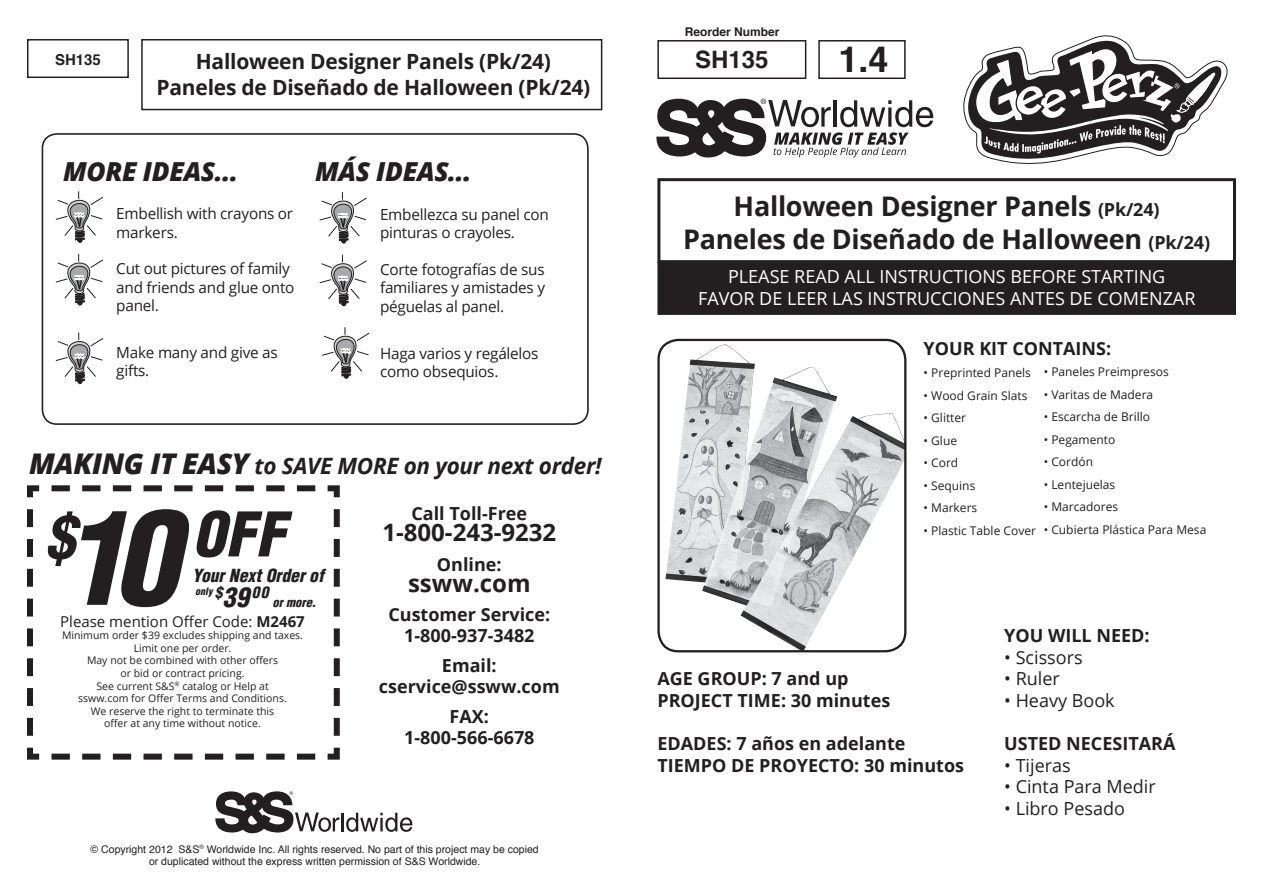
<style>
.page{position:relative;width:1263px;height:893px;background:#fff}
.page>*{position:absolute;margin:0;border:0;box-sizing:border-box;transform-origin:0 0}
.t1{font:italic 900 condensed 127.5px "Helvetica";color:#231f20}
.t2{font:italic 900 condensed 60px "Helvetica";color:#231f20}
.t3{font:700 36px "Helvetica";color:#231f20}
.t4{font:700 27px/32.4px "Open Sans";letter-spacing:-.01em;color:#231f20;text-align:center}
.t5{font:italic 800 26.25px "Open Sans";letter-spacing:-.015em;color:#231f20}
.t6{font:700 24px "Open Sans";color:#231f20}
.t7{font:700 24px "Helvetica";color:#231f20}
.t8{font:italic 700 22.5px "Open Sans";letter-spacing:-.015em;color:#231f20}
.t9{font:700 21px/25.2px "Open Sans";letter-spacing:-.01em;color:#231f20;text-align:center}
.t10{font:700 18px/21px "Open Sans";color:#231f20;text-align:center}
.t11{font:18px/21.6px "Open Sans";color:#fff;text-align:center}
.t12{font:18px "Open Sans";color:#231f20}
.t13{font:italic 900 condensed 17.7px "Helvetica";color:#231f20}
.t14{font:italic 900 condensed 15.45px "Helvetica";color:#231f20}
.t15{font:15.3px/18.3px "Open Sans";letter-spacing:-.015em;color:#231f20}
.t16{font:15px "Open Sans";color:#231f20}
.t17{font:700 15px "Helvetica";color:#231f20}
.t18{font:italic 900 condensed 12.6px "Helvetica";color:#231f20}
.t19{font:12px "Open Sans";color:#231f20}
.t20{font:700 12px "Helvetica";color:#231f20}
.t21{font:10.5px/12.6px "Open Sans";color:#231f20;text-align:center}
.t22{font:10.5px/12.6px "Helvetica";color:#231f20;text-align:center}
.t23{font:italic 900 condensed 10.05px "Helvetica";color:#231f20}
.t24{font:5.1px "Helvetica";color:#231f20}
.s1{font-weight:800;font-size:28.5px}
.s2{font-size:26.4px}
.s3{font-weight:700}
.s4{font-size:18px}
</style>
<div class="page">
<div style="left:27px;top:39px;width:102px;height:39px;border:2px solid #231f20"></div>
<svg style="left:27px;top:485px;width:313px;height:275px"></svg>
<div style="left:657px;top:40px;width:149px;height:39px;border:2px solid #231f20"></div>
<div style="left:818px;top:40px;width:88px;height:39px;border:2px solid #231f20"></div>
<svg style="left:963px;top:35px;width:264px;height:129px"></svg>
<div style="left:657px;top:178px;width:579px;height:85px;border:3px solid #231f20"></div>
<div style="left:659px;top:263px;width:575px;height:50px;background:#231f20"></div>
<div style="left:657px;top:262px;width:579px;height:53px;border:3px solid #231f20"></div>
<svg style="left:656px;top:99px;width:277px;height:58px"></svg>
<div style="left:141px;top:39px;width:461px;height:71px;border:2px solid #231f20"></div>
<div style="left:42px;top:133px;width:547px;height:292px;border:2px solid #231f20;border-radius:14px"></div>
<svg style="left:55px;top:191px;width:48px;height:52px"></svg>
<svg style="left:55px;top:254px;width:48px;height:52px"></svg>
<svg style="left:215px;top:791px;width:197px;height:43px"></svg>
<svg style="left:319px;top:192px;width:48px;height:52px"></svg>
<svg style="left:319px;top:255px;width:48px;height:52px"></svg>
<svg style="left:55px;top:332px;width:48px;height:53px"></svg>
<svg style="left:322px;top:327px;width:48px;height:52px"></svg>
<img style="left:665px;top:344px;width:240px;height:307px">
<div style="left:657px;top:339px;width:249px;height:313px;border:2px solid #231f20;border-radius:20px"></div>
<p class="t20" style="left:685px;top:23px;width:96px">Reorder Number</p>
<h3 class="t17" style="left:55px;top:48px;width:47px">SH135</h3>
<h3 class="t7" style="left:695px;top:40px;width:75px">SH135</h3>
<h3 class="t3" style="left:838px;top:31px;width:52px">1.4</h3>
<h3 class="t9" style="left:156px;top:49px;width:435px">Halloween Designer Panels (Pk/24)<br>Paneles de Diseñado de Halloween (Pk/24)</h3>
<h3 class="t5" style="left:63px;top:151px;width:176px">MORE IDEAS...</h3>
<h3 class="t15" style="left:116px;top:204px;width:178px">Embellish with crayons or markers.</h3>
<h3 class="t15" style="left:116px;top:259px;width:180px">Cut out pictures of family and friends and glue onto panel.</h3>
<h3 class="t15" style="left:116px;top:343px;width:163px">Make many and give as gifts.</h3>
<h3 class="t5" style="left:315px;top:151px;width:158px">MÁS IDEAS...</h3>
<h3 class="t15" style="left:380px;top:205px;width:170px">Embellezca su panel con pinturas o crayoles.</h3>
<h3 class="t15" style="left:380px;top:260px;width:167px;text-align:justify">Corte fotografías de sus familiares y amistades y péguelas al panel.</h3>
<h3 class="t15" style="left:380px;top:344px;width:160px">Haga varios y regálelos como obsequios.</h3>
<h3 class="t8" style="left:29px;top:450px;width:574px"><span class="s1">MAKING IT EASY</span> to Save More on your next order!</h3>
<h1 class="t1" style="left:63px;top:479px;width:116px">10</h1>
<h3 class="t10" style="left:411px;top:503px;width:117px">Call Toll-Free</h3>
<h2 class="t2" style="left:192px;top:497px;width:95px">OFF</h2>
<h2 class="t2" style="left:45px;top:499px;width:31px">$</h2>
<h3 class="t6" style="left:382px;top:515px;width:175px">1-800-243-9232</h3>
<h3 class="t10" style="left:437px;top:553px;width:66px">Online:</h3>
<h3 class="t6" style="left:408px;top:566px;width:124px">ssww.com</h3>
<h3 class="t10" style="left:388px;top:604px;width:163px">Customer Service:<br>1-800-937-3482</h3>
<h3 class="t10" style="left:379px;top:655px;width:182px">Email: cservice@ssww.com</h3>
<h3 class="t10" style="left:404px;top:705px;width:132px">FAX:<br>1-800-566-6678</h3>
<h3 class="t13" style="left:192px;top:564px;width:133px">Your Next Order of</h3>
<h3 class="t14" style="left:215px;top:583px;width:55px">$<span class="s2">39</span>00</h3>
<p class="t23" style="left:195px;top:585px;width:19px">only</p>
<p class="t18" style="left:272px;top:595px;width:45px">or more.</p>
<h3 class="t16" style="left:60px;top:611px;width:246px">Please mention Offer Code: <span class="s3">M2467</span></h3>
<p class="t21" style="left:62px;top:629px;width:242px">Minimum order $39 excludes shipping and taxes.<br>Limit one per order.<br>May not be combined with other offers<br>or bid or contract pricing.<br>See current S&amp;S<sup>®</sup> catalog or Help at<br>ssww.com for Offer Terms and Conditions.<br>We reserve the right to terminate this<br>offer at any time without notice.</p>
<p class="t24" style="left:290px;top:789px;width:5px">®</p>
<p class="t22" style="left:91px;top:843px;width:450px">© Copyright 2012 S&amp;S<sup>®</sup> Worldwide Inc. All rights reserved. No part of this project may be copied or duplicated without the express written permission of S&amp;S Worldwide.</p>
<h3 class="t4" style="left:683px;top:190px;width:529px">Halloween Designer Panels <span class="s4">(Pk/24)<br></span>Paneles de Diseñado de Halloween <span class="s4">(Pk/24)</span></h3>
<h3 class="t11" style="left:698px;top:265px;width:499px">PLEASE READ ALL INSTRUCTIONS BEFORE STARTING<br>FAVOR DE LEER LAS INSTRUCCIONES ANTES DE COMENZAR</h3>
<h3 class="t10" style="left:923px;top:337px;width:102px">Your kit contains</h3>
<h3 class="t10" style="left:1106px;top:337px;width:7px">:</h3>
<p class="t19" style="left:923px;top:365px;width:109px">• Preprinted Panels</p>
<p class="t19" style="left:923px;top:387px;width:105px">• Wood Grain Slats</p>
<p class="t19" style="left:923px;top:410px;width:44px">• Glitter</p>
<p class="t19" style="left:923px;top:432px;width:35px">• Glue</p>
<p class="t19" style="left:923px;top:455px;width:36px">• Cord</p>
<p class="t19" style="left:923px;top:477px;width:53px">• Sequins</p>
<p class="t19" style="left:923px;top:500px;width:55px">• Markers</p>
<p class="t19" style="left:923px;top:522px;width:114px">• Plastic Table Cover</p>
<p class="t19" style="left:1044px;top:364px;width:126px">• Paneles Preimpresos</p>
<p class="t19" style="left:1044px;top:386px;width:111px">• Varitas de Madera</p>
<p class="t19" style="left:1044px;top:409px;width:108px">• Escarcha de Brillo</p>
<p class="t19" style="left:1044px;top:431px;width:73px">• Pegamento</p>
<p class="t19" style="left:1044px;top:454px;width:51px">• Cordón</p>
<p class="t19" style="left:1044px;top:476px;width:73px">• Lentejuelas</p>
<p class="t19" style="left:1044px;top:499px;width:76px">• Marcadores</p>
<p class="t19" style="left:1044px;top:521px;width:164px">• Cubierta Plástica Para Mesa</p>
<h3 class="t10" style="left:657px;top:667px;width:193px;line-height:21.6px;text-align:left">AGE GROUP: 7 and up<br>Project</h3>
<h3 class="t10" style="left:737px;top:689px;width:22px">Time</h3>
<h3 class="t10" style="left:781px;top:689px;width:111px">: 30 minutes</h3>
<h3 class="t10" style="left:657px;top:732px;width:308px;line-height:21.6px;text-align:left">EDADES: 7 años en adelante<br>TIEMPO DE PROYECTO: 30 minutos</h3>
<h3 class="t10" style="left:1004px;top:625px;width:147px">You WILL NEED:</h3>
<h3 class="t12" style="left:1004px;top:645px;width:80px">• Scissors</h3>
<h3 class="t12" style="left:1004px;top:666px;width:57px">• Ruler</h3>
<h3 class="t12" style="left:1004px;top:688px;width:112px">• Heavy Book</h3>
<h3 class="t10" style="left:1004px;top:733px;width:173px">USTED NECESITARá</h3>
<h3 class="t12" style="left:1004px;top:753px;width:68px">• Tijeras</h3>
<h3 class="t12" style="left:1004px;top:774px;width:153px">• Cinta Para Medir</h3>
<h3 class="t12" style="left:1004px;top:796px;width:122px">• Libro Pesado</h3>
</div>
